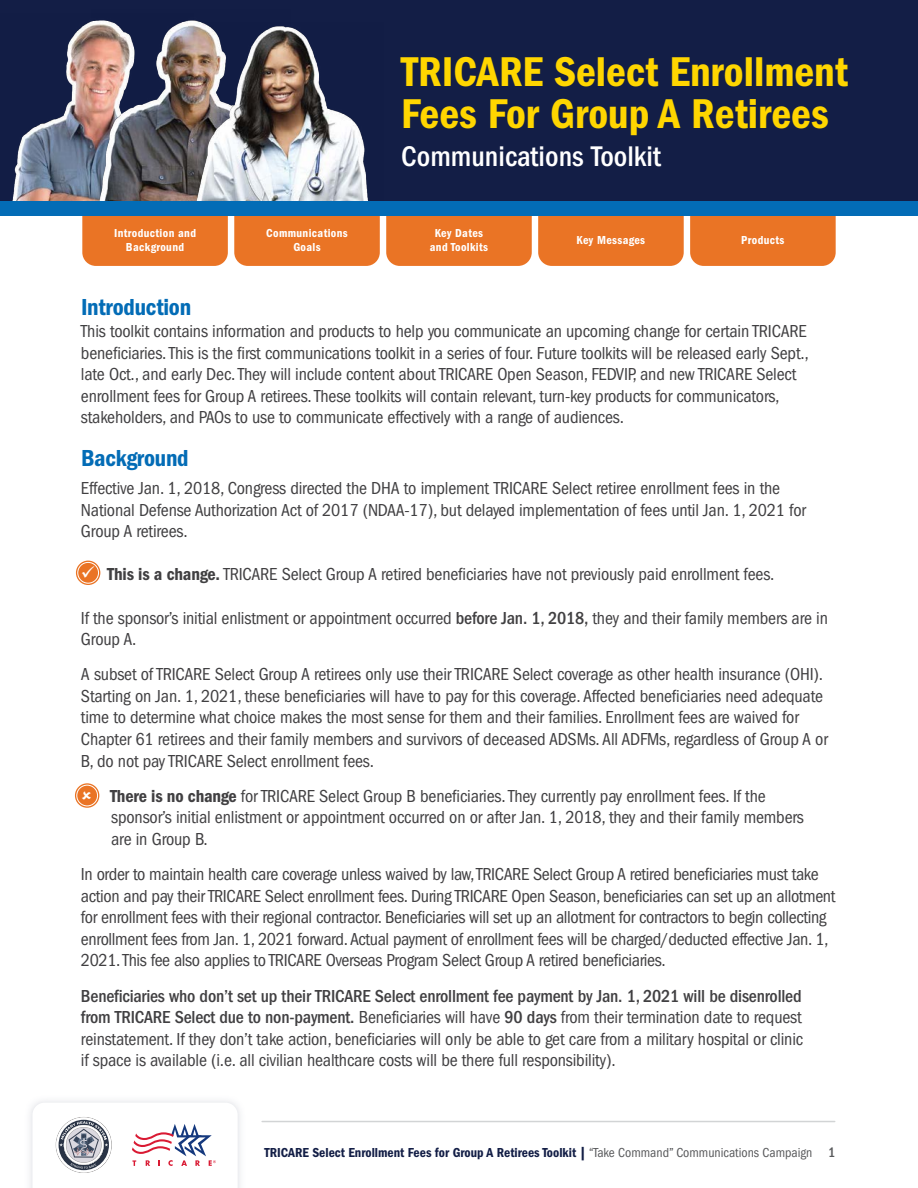
<style>
.page{position:relative;width:918px;height:1188px;background:#fff}
.page>*{position:absolute;margin:0;border:0;box-sizing:border-box;transform-origin:0 0}
.t1{font:43.2px/42.2px "ITC Franklin Gothic Std Dm Cd";color:#ffd600}
.t2{font:500 condensed 29.4px "ITC Franklin Gothic Std";color:#fff}
.t3{font:24px "ITC Franklin Gothic Std Dm Cd";letter-spacing:-.01em;color:#036cb6}
.t4{font:condensed 18px/21.6px "ITC Franklin Gothic Std";letter-spacing:-.01em;color:#414042}
.t5{font:500 condensed 14.25px "ITC Franklin Gothic Std";color:#58595b}
.t6{font:13.5px "ITC Franklin Gothic Std Dm Cd";color:#131e46}
.t7{font:12px/14.4px "ITC Franklin Gothic Std Dm Cd";letter-spacing:.03em;color:#fff;text-align:center}
.s1{color:#fff}
.s2{font-family:"ITC Franklin Gothic Std Dm Cd";font-stretch:normal}
.s3{font-weight:500}
.s4{font-family:"ITC Franklin Gothic Std";font-stretch:condensed;color:#58595b}
</style>
<div class="page">
<div style="left:386px;top:178px;width:146px;height:88px;background:#ea7425;border-radius:14px"></div>
<div style="left:234px;top:178px;width:146px;height:88px;background:#ea7425;border-radius:14px"></div>
<div style="left:82px;top:178px;width:146px;height:88px;background:#ea7425;border-radius:14px"></div>
<div style="left:538px;top:178px;width:146px;height:88px;background:#ea7425;border-radius:14px"></div>
<div style="left:690px;top:178px;width:146px;height:88px;background:#ea7425;border-radius:14px"></div>
<svg style="left:32px;top:1103px;width:206px;height:85px"></svg>
<hr style="left:262px;top:1121px;width:573px;height:1px;background:#d2d4d5">
<div style="left:0;top:0;width:918px;height:209px;background:#131e46"></div>
<img style="left:0;top:21px;width:91px;height:181px">
<img style="left:91px;top:20px;width:109px;height:182px">
<img style="left:193px;top:22px;width:191px;height:180px">
<div style="left:0;top:202px;width:918px;height:14px;background:#036cb6"></div>
<svg style="left:76px;top:561px;width:24px;height:24px"></svg>
<div style="left:78px;top:562px;width:21px;height:21px;background:#ea7425;border-radius:50%"></div>
<div style="left:78px;top:562px;width:21px;height:21px;border:1px solid #fff;border-radius:50%"></div>
<svg style="left:75px;top:783px;width:24px;height:25px"></svg>
<div style="left:77px;top:785px;width:21px;height:21px;background:#ea7425;border-radius:50%"></div>
<div style="left:77px;top:785px;width:21px;height:21px;border:1px solid #fff;border-radius:50%"></div>
<h1 class="t1" style="left:401px;top:51px;width:448px">TRICARE Select Enrollment<br>Fees For Group A Retirees</h1>
<h2 class="t2" style="left:401px;top:140px;width:261px">Communications Toolkit</h2>
<p class="t7" style="left:266px;top:226px;width:83px">Communications<br>Goals</p>
<p class="t7" style="left:114px;top:226px;width:84px">Introduction and<br>Background</p>
<p class="t7" style="left:577px;top:233px;width:70px">Key Messages</p>
<p class="t7" style="left:741px;top:233px;width:45px">Products</p>
<p class="t7" style="left:430px;top:226px;width:60px">Key Dates and Toolkits</p>
<h1 class="t3" style="left:81px;top:294px;width:112px">Introduction</h1>
<p class="t4" style="left:81px;top:320px;width:729px">This toolkit contains information and products to help you communicate an upcoming change for certain TRICARE benefciaries. This is the frst communications toolkit in a series of four. Future toolkits will be released early Sept., late Oct., and early Dec. They will include content about TRICARE Open Season, FEDVIP, and new TRICARE Select enrollment fees for Group A retirees. These toolkits will contain relevant, turn-key products for communicators, stakeholders, and PAOs to use to communicate effectively with a range of audiences.</p>
<h1 class="t3" style="left:81px;top:444px;width:109px">Background</h1>
<p class="t4" style="left:81px;top:477px;width:727px">Effective Jan. 1, 2018, Congress directed the DHA to implement TRICARE Select retiree enrollment fees in the<br>National Defense Authorization Act of 2017 (NDAA-17), but delayed implementation of fees until Jan. 1, 2021 for<br>Group A retirees.</p>
<p class="t4" style="left:81px;top:564px;width:695px"><span class="s1">✓</span> <span class="s2">This is a change.</span> TRICARE Select Group A retired benefciaries have not previously paid enrollment fees.</p>
<p class="t4" style="left:81px;top:607px;width:749px">If the sponsor’s initial enlistment or appointment occurred <span class="s3">before Jan. 1, 2018,</span> they and their family members are in<br>Group A.</p>
<p class="t4" style="left:81px;top:664px;width:749px">A subset of TRICARE Select Group A retirees only use their TRICARE Select coverage as other health insurance (OHI).<br>Starting on Jan. 1, 2021, these benefciaries will have to pay for this coverage. Affected benefciaries need adequate time to determine what choice makes the most sense for them and their families. Enrollment fees are waived for Chapter 61 retirees and their family members and survivors of deceased ADSMs. All ADFMs, regardless of Group A or B, do not pay TRICARE Select enrollment fees.</p>
<p class="t4" style="left:110px;top:785px;width:657px"><span class="s2">There is no change</span> for TRICARE Select Group B benefciaries. They currently pay enrollment fees. If the</p>
<p class="t4" style="left:111px;top:807px;width:694px">sponsor’s initial enlistment or appointment occurred on or after Jan. 1, 2018, they and their family members</p>
<p class="t4" style="left:111px;top:828px;width:98px">are in Group B.</p>
<p class="t4" style="left:81px;top:863px;width:756px">In order to maintain health care coverage unless waived by law,TRICARE Select Group A retired benefciaries must take action and pay their TRICARE Select enrollment fees. During TRICARE Open Season, benefciaries can set up an allotment for enrollment fees with their regional contractor. Benefciaries will set up an allotment for contractors to begin collecting enrollment fees from Jan. 1, 2021 forward.Actual payment of enrollment fees will be charged/deducted effective Jan. 1, 2021.This fee also applies to TRICARE Overseas Program Select Group A retired benefciaries.</p>
<p class="t4" style="left:81px;top:985px;width:724px;text-align:justify"><span class="s3">Beneficiaries who don’t set up their TRICARE Select enrollment fee payment by Jan. 1, 2021 will be disenrolled from TRICARE Select due to non-payment.</span> Beneficiaries will have <span class="s3">90 days</span> from their termination date to request reinstatement. If they don’t take action, benefciaries will only be able to get care from a military hospital or clinic if space is available (i.e. all civilian healthcare costs will be there full responsibility).</p>
<p class="t6" style="left:265px;top:1144px;width:549px">TRICARE Select Enrollment Fees for Group A Retirees Toolkit | <span class="s4">“Take Command” Communications Campaign</span></p>
<p class="t5" style="left:828px;top:1145px;width:9px">1</p>
</div>
